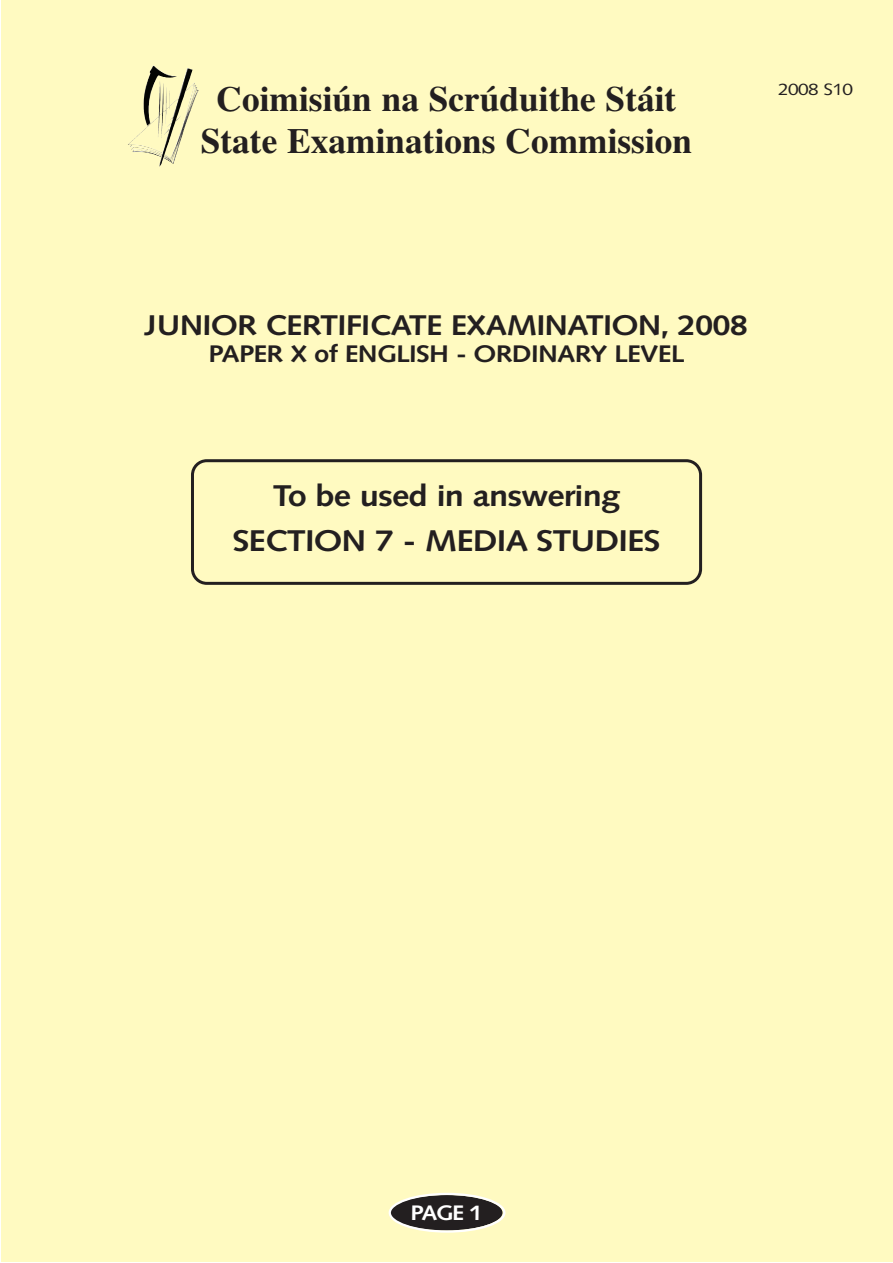
<style>
.page{position:relative;width:893px;height:1263px;background:#fff}
.page>*{position:absolute;margin:0;border:0;box-sizing:border-box;transform-origin:0 0}
.t1{font:700 35.4px/42.5px "Times";color:#231f20;text-align:center}
.t2{font:700 30px/45px "Syntax";letter-spacing:-.03em;color:#231f20;text-align:center;scale:1.15 1}
.t3{font:700 28.5px "Syntax";letter-spacing:-.03em;color:#231f20;scale:1.15 1}
.t4{font:700 24px "Syntax";letter-spacing:-.03em;color:#231f20;scale:1.15 1}
.t5{font:700 21px "Syntax";color:#fff;scale:1.15 1}
.t6{font:16.5px "Syntax";letter-spacing:-.03em;color:#231f20;scale:1.15 1}
</style>
<div class="page">
<div style="left:1px;top:0;width:892px;height:1262px;background:#fffac1"></div>
<img style="left:128px;top:81px;width:34px;height:76px">
<svg style="left:389px;top:1193px;width:116px;height:40px"></svg>
<svg style="left:191px;top:459px;width:511px;height:126px"></svg>
<p class="t1" style="left:201px;top:81px;width:493px">Coimisiún na Scrúduithe Stáit<br>State Examinations Commission</p>
<p class="t6" style="left:778px;top:83px;width:67px">2008 S10</p>
<p class="t3" style="left:145px;top:314px;width:526px">JUNIOR CERTIFICATE EXAMINATION, 2008</p>
<p class="t4" style="left:208px;top:344px;width:416px">PAPER X of ENGLISH - ORDINARY LEVEL</p>
<p class="t2" style="left:232px;top:476px;width:374px">To be used in answering<br>SECTION 7 - MEDIA STUDIES</p>
<p class="t5" style="left:411px;top:1204px;width:64px">PAGE 1</p>
</div>
